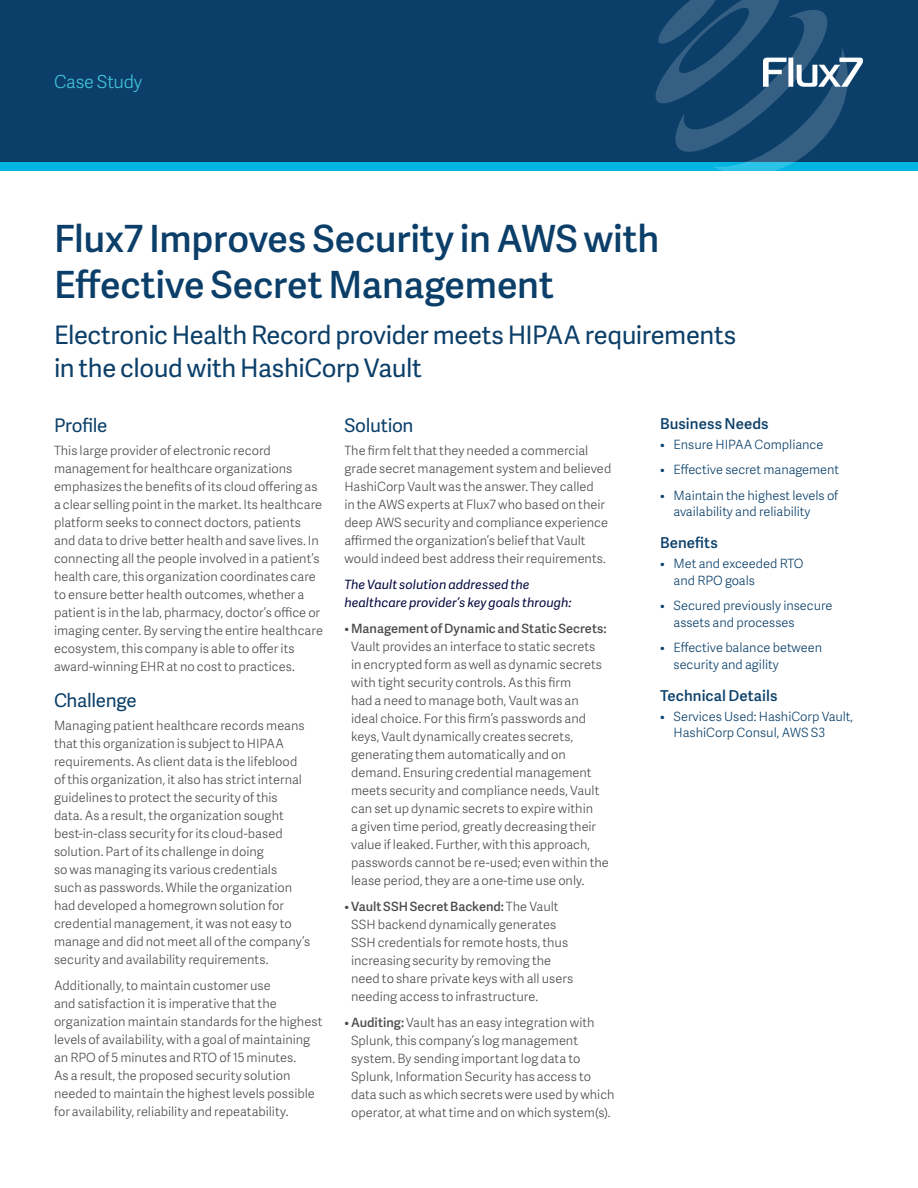
<style>
.page{position:relative;width:918px;height:1188px;background:#fff}
.page>*{position:absolute;margin:0;border:0;box-sizing:border-box;transform-origin:0 0}
.subhead{font:600 37.5px/46.8px "Adelle Sans";letter-spacing:-.005em;color:#0b3f69}
.subhead-2{font:25.5px/33px "Adelle Sans";letter-spacing:-.015em;color:#0b3f69}
.subhead-3{font:18.75px "Adelle Sans";letter-spacing:-.015em;color:#0b3f69}
.product_title{font:300 18px "Adelle Sans";letter-spacing:-.01em;color:#42c3dc}
.subhead_small{font:600 15px "Adelle Sans";letter-spacing:.005em;color:#0b406a}
.body_large{font:300 12.75px/18px "Adelle Sans";color:#4b4c4d}
.t1{font:300 12.75px/16.5px "Adelle Sans";color:#0b406a}
.body_large-2{font:italic 12.75px/18px "Adelle Sans";color:#02063d}
.s1{font-weight:600}
</style>
<div class="page">
<div style="left:0;top:0;width:918px;height:162px;background:#0b3f69"></div>
<div style="left:210px;top:162px;width:93px;height:9px;background:#00b5e2"></div>
<div style="left:7px;top:162px;width:62px;height:9px;background:#00b5e2"></div>
<div style="left:0;top:162px;width:21px;height:9px;background:#00b5e2"></div>
<div style="left:63px;top:162px;width:16px;height:9px;background:#00b5e2"></div>
<div style="left:275px;top:162px;width:93px;height:9px;background:#00b5e2"></div>
<div style="left:387px;top:162px;width:94px;height:9px;background:#00b5e2"></div>
<div style="left:539px;top:162px;width:93px;height:9px;background:#00b5e2"></div>
<div style="left:838px;top:162px;width:80px;height:9px;background:#00b5e2"></div>
<div style="left:609px;top:162px;width:74px;height:9px;background:#00b5e2"></div>
<div style="left:79px;top:162px;width:20px;height:9px;background:#00b5e2"></div>
<div style="left:98px;top:162px;width:115px;height:9px;background:#00b5e2"></div>
<div style="left:473px;top:162px;width:43px;height:9px;background:#00b5e2"></div>
<div style="left:356px;top:162px;width:94px;height:9px;background:#00b5e2"></div>
<div style="left:516px;top:162px;width:25px;height:9px;background:#00b5e2"></div>
<svg style="left:655px;top:0;width:192px;height:171px"></svg>
<img style="left:764px;top:54px;width:100px;height:37px">
<p class="product_title" style="left:54px;top:69px;width:90px">Case Study</p>
<p class="subhead" style="left:54px;top:213px;width:607px">Flux7 Improves Security in AWS with<br>Effective Secret Management</p>
<p class="subhead-2" style="left:54px;top:317px;width:684px">Electronic Health Record provider meets HIPAA requirements in the cloud with HashiCorp Vault</p>
<p class="subhead-3" style="left:54px;top:412px;width:55px">Profile</p>
<p class="body_large" style="left:54px;top:441px;width:270px">This large provider of electronic record management for healthcare organizations emphasizes the benefits of its cloud offering as a clear selling point in the market. Its healthcare platform seeks to connect doctors, patients and data to drive better health and save lives. In connecting all the people involved in a patient’s health care, this organization coordinates care to ensure better health outcomes, whether a patient is in the lab, pharmacy, doctor’s office or imaging center. By serving the entire healthcare ecosystem, this company is able to offer its award-winning EHR at no cost to practices.</p>
<p class="subhead-3" style="left:54px;top:687px;width:84px">Challenge</p>
<p class="body_large" style="left:54px;top:716px;width:258px">Managing patient healthcare records means that this organization is subject to HIPAA requirements. As client data is the lifeblood of this organization, it also has strict internal guidelines to protect the security of this<br>data. As a result, the organization sought best-in-class security for its cloud-based solution. Part of its challenge in doing<br>so was managing its various credentials<br>such as passwords. While the organization had developed a homegrown solution for credential management, it was not easy to manage and did not meet all of the company’s security and availability requirements.</p>
<p class="body_large" style="left:54px;top:976px;width:270px">Additionally, to maintain customer use<br>and satisfaction it is imperative that the organization maintain standards for the highest levels of availability, with a goal of maintaining an RPO of 5 minutes and RTO of 15 minutes.<br>As a result, the proposed security solution needed to maintain the highest levels possible for availability, reliability and repeatability.</p>
<p class="subhead-3" style="left:344px;top:412px;width:71px">Solution</p>
<p class="body_large" style="left:344px;top:441px;width:268px">The firm felt that they needed a commercial grade secret management system and believed HashiCorp Vault was the answer. They called<br>in the AWS experts at Flux7 who based on their deep AWS security and compliance experience affirmed the organization’s belief that Vault would indeed best address their requirements.</p>
<p class="body_large-2" style="left:344px;top:575px;width:229px">The Vault solution addressed the healthcare provider’s key goals through:</p>
<p class="body_large" style="left:351px;top:619px;width:259px;text-indent:-7px">• <span class="s1">Management of Dynamic and Static Secrets:<br></span>Vault provides an interface to static secrets in encrypted form as well as dynamic secrets with tight security controls. As this firm<br>had a need to manage both, Vault was an ideal choice. For this firm’s passwords and keys, Vault dynamically creates secrets, generating them automatically and on demand. Ensuring credential management meets security and compliance needs, Vault can set up dynamic secrets to expire within<br>a given time period, greatly decreasing their value if leaked. Further, with this approach, passwords cannot be re-used; even within the lease period, they are a one-time use only.</p>
<p class="body_large" style="left:351px;top:897px;width:224px;text-indent:-7px">• <span class="s1">Vault SSH Secret Backend:</span> The Vault SSH backend dynamically generates SSH credentials for remote hosts, thus increasing security by removing the need to share private keys with all users needing access to infrastructure.</p>
<p class="body_large" style="left:351px;top:1013px;width:265px;text-indent:-7px">• <span class="s1">Auditing:</span> Vault has an easy integration with Splunk, this company’s log management system. By sending important log data to Splunk, Information Security has access to data such as which secrets were used by which operator, at what time and on which system(s).</p>
<p class="subhead_small" style="left:660px;top:413px;width:110px">Business Needs</p>
<p class="t1" style="left:660px;top:436px;width:165px">• Ensure HIPAA Compliance</p>
<p class="t1" style="left:660px;top:461px;width:181px">• Effective secret management</p>
<p class="t1" style="left:674px;top:486px;width:166px;text-indent:-14px">• Maintain the highest levels of availability and reliability</p>
<p class="subhead_small" style="left:660px;top:532px;width:59px">Benefits</p>
<p class="t1" style="left:674px;top:555px;width:132px;text-indent:-14px">• Met and exceeded RTO and RPO goals</p>
<p class="t1" style="left:674px;top:597px;width:160px;text-indent:-14px">• Secured previously insecure assets and processes</p>
<p class="t1" style="left:674px;top:639px;width:150px;text-indent:-14px">• Effective balance between security and agility</p>
<p class="subhead_small" style="left:660px;top:684px;width:119px">Technical Details</p>
<p class="t1" style="left:674px;top:708px;width:181px;text-indent:-14px">• Services Used: HashiCorp Vault,<br>HashiCorp Consul, AWS S3</p>
</div>
